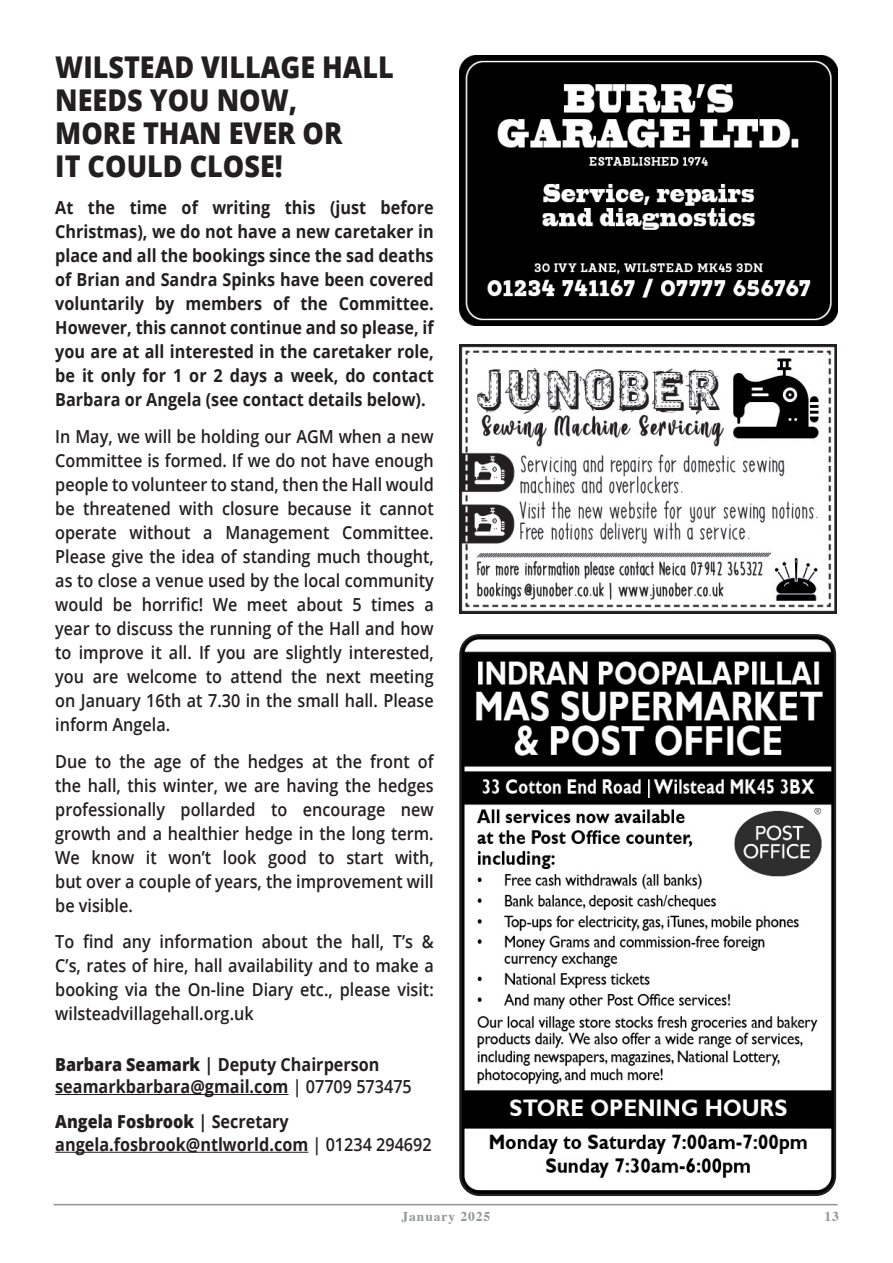
<style>
.page{position:relative;width:893px;height:1263px;background:#fff}
.page>*{position:absolute;margin:0;border:0;box-sizing:border-box;transform-origin:0 0}
.t1{font:800 30px/33px "Open Sans";color:#231f20;scale:.9 1}
.t2{font:600 18px/24px "Open Sans";color:#231f20;text-align:justify;scale:.9 1}
.t3{font:700 18px/24px "Open Sans";color:#231f20;scale:.9 1}
.t4{font:700 13.5px "Times";letter-spacing:.07em;color:#939598}
.s1{font-weight:800}
.s2{font-weight:600}
</style>
<div class="page">
<hr style="left:54px;top:1204px;width:784px;height:1px;background:#939598">
<img style="left:462px;top:637px;width:373px;height:558px">
<div style="left:459px;top:634px;width:377px;height:562px;border:2px solid #231f20;border-radius:19px"></div>
<img style="left:459px;top:344px;width:377px;height:269px">
<img style="left:459px;top:55px;width:379px;height:271px">
<hr style="left:55px;top:1094px;width:233px;height:1px;background:#231f20">
<hr style="left:55px;top:1152px;width:253px;height:1px;background:#231f20">
<p class="t1" style="left:55px;top:49px;width:378px">WILSTEAD VILLAGE HALL<br>NEEDS YOU NOW,<br>MORE THAN EVER OR<br>IT COULD CLOSE!</p>
<p class="t3" style="left:55px;top:195px;width:422px;text-align:justify">At the time of writing this (just before Christmas), we do not have a new caretaker in place and all the bookings since the sad deaths of Brian and Sandra Spinks have been covered voluntarily by members of the Committee.<br>However, this cannot continue and so please, if you are at all interested in the caretaker role, be it only for 1 or 2 days a week, do contact Barbara or Angela (see contact details below).</p>
<p class="t2" style="left:55px;top:424px;width:422px">In May, we will be holding our AGM when a new Committee is formed. If we do not have enough people to volunteer to stand, then the Hall would be threatened with closure because it cannot operate without a Management Committee.<br>Please give the idea of standing much thought, as to close a venue used by the local community would be horrific! We meet about 5 times a year to discuss the running of the Hall and how to improve it all. If you are slightly interested, you are welcome to attend the next meeting on January 16th at 7.30 in the small hall. Please inform Angela.</p>
<p class="t2" style="left:55px;top:749px;width:422px">Due to the age of the hedges at the front of the hall, this winter, we are having the hedges professionally pollarded to encourage new growth and a healthier hedge in the long term.<br>We know it won’t look good to start with, but over a couple of years, the improvement will be visible.</p>
<p class="t2" style="left:55px;top:929px;width:422px">To find any information about the hall, T’s &amp; C’s, rates of hire, hall availability and to make a booking via the On-line Diary etc., please visit: wilsteadvillagehall.org.uk</p>
<p class="t3" style="left:55px;top:1052px;width:398px;line-height:22.5px"><span class="s1">Barbara Seamark</span> | Deputy Chairperson seamarkbarbara@gmail.com <span class="s2">| 07709 573475</span></p>
<p class="t3" style="left:55px;top:1110px;width:420px;line-height:22.5px"><span class="s1">Angela Fosbrook</span> | Secretary angela.fosbrook@ntlworld.com <span class="s2">| 01234 294692</span></p>
<p class="t4" style="left:402px;top:1203px;width:90px">January 2025</p>
<p class="t4" style="left:824px;top:1203px;width:16px">13</p>
</div>
